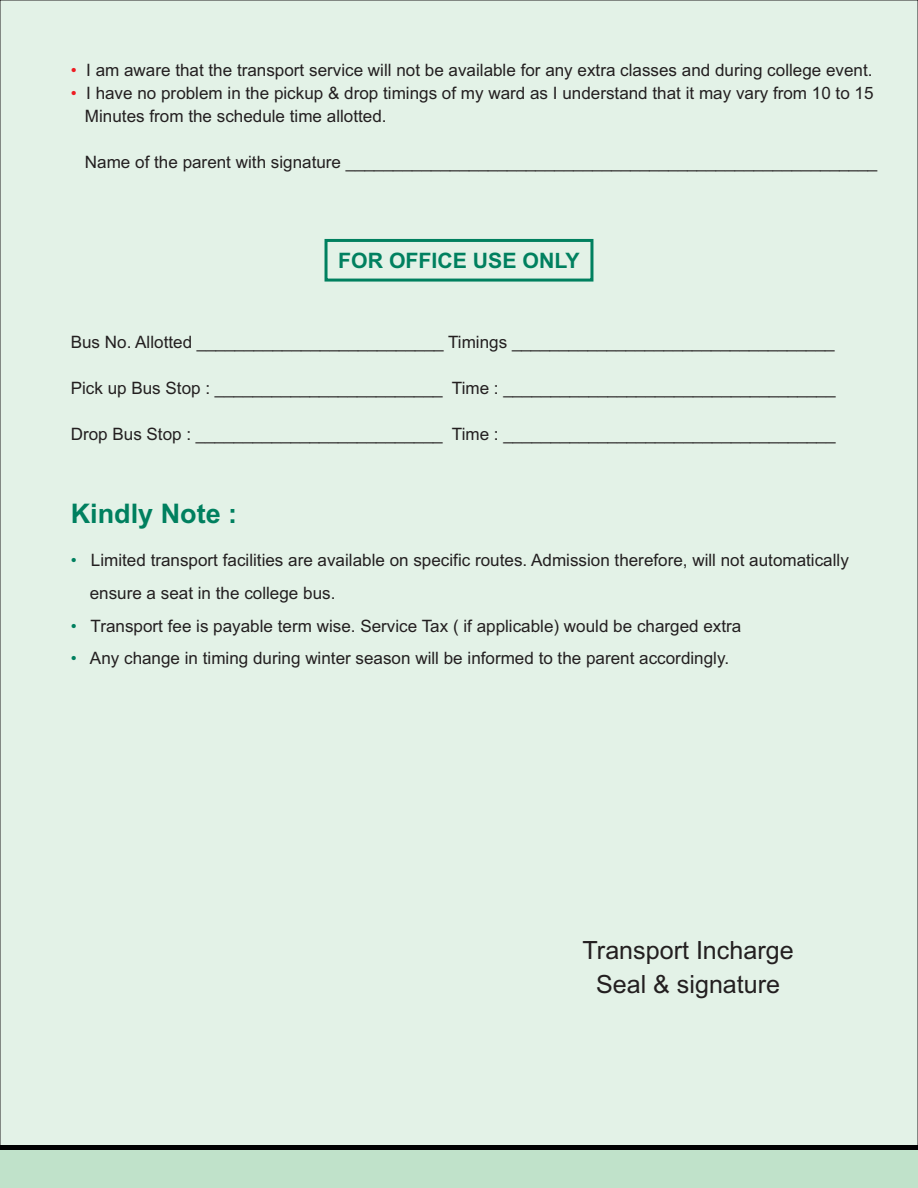
<style>
.page{position:relative;width:918px;height:1188px;background:#e3f2e7}
.page>*{position:absolute;margin:0;border:0;box-sizing:border-box;transform-origin:0 0}
.t1{font:700 27px "Arial";color:#00805f}
.t2{font:25.05px/34px "Arial";color:#231f20;text-align:center}
.t3{font:700 21.3px "Arial";color:#00805f}
.t4{font:17.1px/32.7px "Arial";color:#231f20;text-align:justify}
.t5{font:17.1px/32.7px "Arial";color:#00805f}
.t6{font:17.1px/23.1px "Arial";color:#ee1d23}
</style>
<div class="page">
<div style="left:325px;top:239px;width:268px;height:43px;border:3px solid #00805f"></div>
<div style="left:0;top:1150px;width:918px;height:38px;background:#c0e2ca"></div>
<hr style="left:0;top:1146px;width:918px;height:4px;background:#010202">
<p class="t6" style="left:71px;top:60px;width:7px">• •</p>
<p class="t4" style="left:85px;top:60px;width:790px;line-height:23.1px">I am aware that the transport service will not be available for any extra classes and during college event.<br>I have no problem in the pickup &amp; drop timings of my ward as I understand that it may vary from 10 to 15<br>Minutes from the schedule time allotted.</p>
<p class="t4" style="left:85px;top:148px;width:794px">Name of the parent with signature ________________________________________________________</p>
<p class="t3" style="left:338px;top:252px;width:243px">FOR OFFICE USE ONLY</p>
<p class="t4" style="left:71px;top:327px;width:765px">Bus No. Allotted __________________________ Timings __________________________________</p>
<p class="t4" style="left:71px;top:373px;width:766px">Pick up Bus Stop : ________________________ Time : ___________________________________</p>
<p class="t4" style="left:71px;top:420px;width:766px">Drop Bus Stop : __________________________ Time : ___________________________________</p>
<h1 class="t1" style="left:71px;top:504px;width:168px">Kindly Note :</h1>
<p class="t5" style="left:71px;top:546px;width:7px">•</p>
<p class="t4" style="left:90px;top:546px;width:761px;text-align:left">Limited transport facilities are available on specific routes. Admission therefore, will not automatically ensure a seat in the college bus.<br>Transport fee is payable term wise. Service Tax ( if applicable) would be charged extra<br>Any change in timing during winter season will be informed to the parent accordingly.</p>
<p class="t5" style="left:71px;top:611px;width:7px">• •</p>
<h2 class="t2" style="left:583px;top:935px;width:213px">Transport Incharge<br>Seal &amp; signature</h2>
</div>
